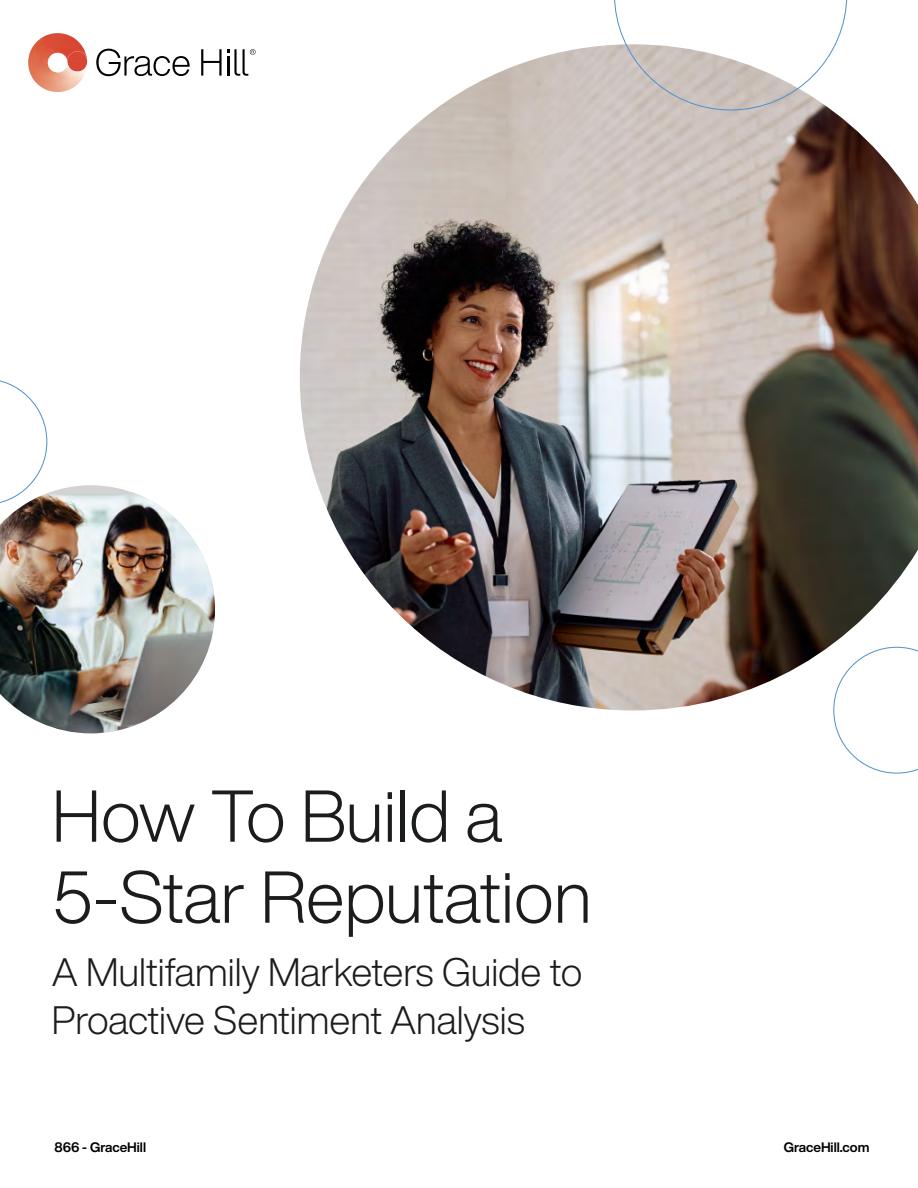
<style>
.page{position:relative;width:918px;height:1188px;background:#fff}
.page>*{position:absolute;margin:0;border:0;box-sizing:border-box;transform-origin:0 0}
.t1{font:300 72px/81px "Helvetica Now Display";color:#1b1c1c}
.t2{font:300 39px/48px "Helvetica Now Display";color:#1b1c1c}
.t3{font:700 13.5px "Helvetica Now Display";color:#000}
</style>
<div class="page">
<img style="left:300px;top:45px;width:618px;height:665px">
<svg style="left:0;top:380px;width:47px;height:105px"></svg>
<svg style="left:834px;top:647px;width:84px;height:126px"></svg>
<svg style="left:614px;top:0;width:233px;height:110px"></svg>
<svg style="left:18px;top:485px;width:118px;height:9px"></svg>
<img style="left:0;top:494px;width:215px;height:239px">
<svg style="left:96px;top:49px;width:94px;height:27px"></svg>
<svg style="left:201px;top:49px;width:55px;height:27px"></svg>
<img style="left:28px;top:33px;width:57px;height:59px">
<img style="left:67px;top:51px;width:20px;height:11px">
<img style="left:68px;top:60px;width:19px;height:12px">
<h1 class="t1" style="left:52px;top:775px;width:541px">How To Build a<br>5-Star Reputation</h1>
<p class="t2" style="left:52px;top:948px;width:532px">A Multifamily Marketers Guide to<br>Proactive Sentiment Analysis</p>
<p class="t3" style="left:54px;top:1137px;width:93px">866 - GraceHill</p>
<p class="t3" style="left:784px;top:1137px;width:87px">GraceHill.com</p>
</div>
